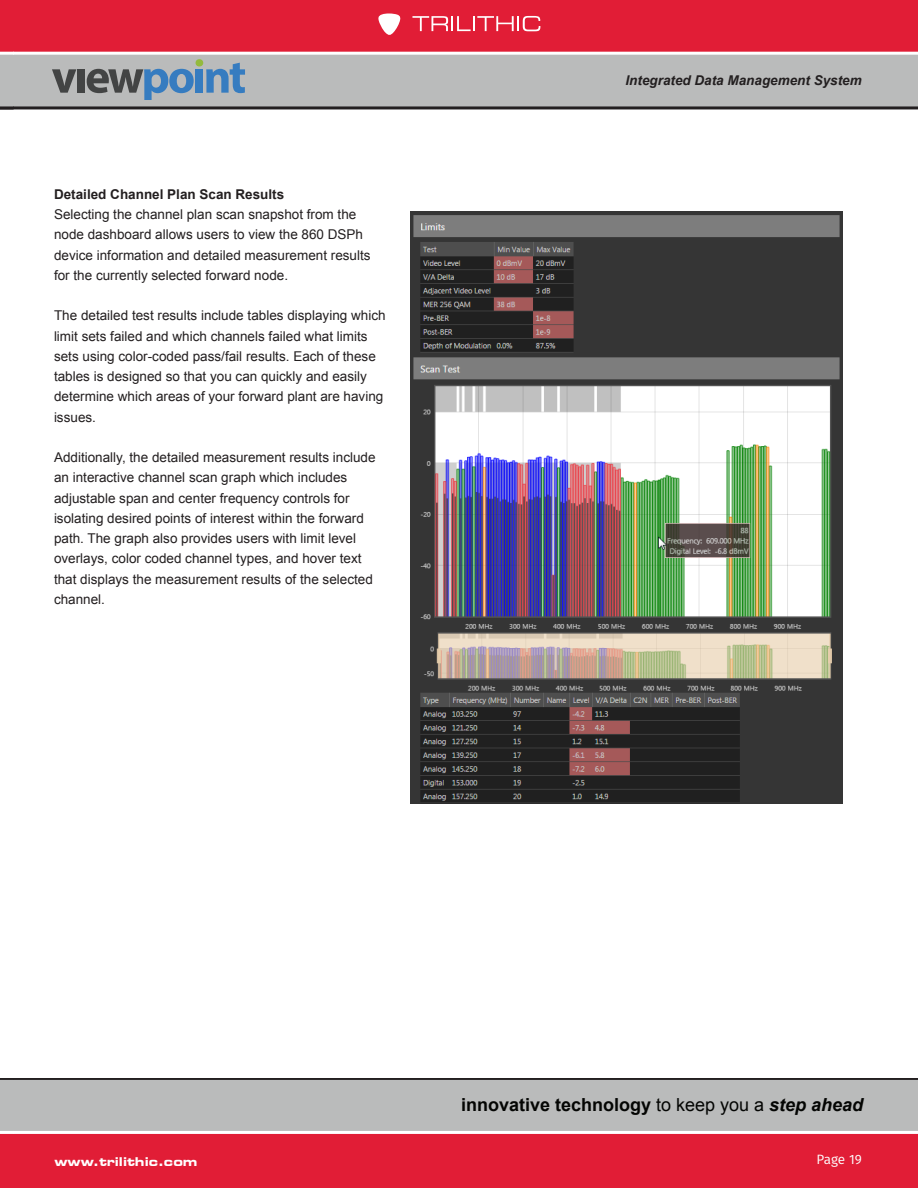
<style>
.page{position:relative;width:918px;height:1188px;background:#fff}
.page>*{position:absolute;margin:0;border:0;box-sizing:border-box;transform-origin:0 0}
.t1{font:700 18px "Arial";color:#040503}
.Body_Copy{font:13.5px/20.2px "Arial";color:#231f20}
.t2{font:italic 700 13.5px "Arial";color:#231f20}
.Body_Copy-2{font:700 13.5px "Arial";color:#231f20}
.t3{font:13.5px "Fira Sans";letter-spacing:-.01em;color:#fff}
.t4{font:700 expanded 12px "Square 721 BT";color:#fff}
.s1{font-weight:400}
.s2{font-style:italic}
</style>
<div class="page">
<div style="left:0;top:0;width:918px;height:54px;background:#e11d36"></div>
<div style="left:0;top:54px;width:918px;height:54px;background:#babbbb"></div>
<hr style="left:0;top:52px;width:918px;height:3px;background:#fff">
<hr style="left:0;top:106px;width:918px;height:3px;background:#231f20">
<svg style="left:412px;top:16px;width:128px;height:15px"></svg>
<svg style="left:378px;top:13px;width:23px;height:22px"></svg>
<svg style="left:0;top:54px;width:13px;height:1px"></svg>
<svg style="left:0;top:106px;width:13px;height:1px"></svg>
<div style="left:0;top:1132px;width:918px;height:56px;background:#e11d36"></div>
<div style="left:0;top:1078px;width:918px;height:54px;background:#babbbb"></div>
<hr style="left:0;top:1131px;width:918px;height:3px;background:#fff">
<hr style="left:0;top:1078px;width:918px;height:2px;background:#231f20">
<svg style="left:0;top:1133px;width:13px;height:1px"></svg>
<svg style="left:52px;top:69px;width:24px;height:24px"></svg>
<div style="left:77px;top:69px;width:8px;height:24px;background:#434444"></div>
<svg style="left:87px;top:69px;width:107px;height:30px"></svg>
<div style="left:196px;top:69px;width:7px;height:24px;background:#367cc0"></div>
<svg style="left:206px;top:63px;width:39px;height:30px"></svg>
<div style="left:196px;top:59px;width:7px;height:7px;background:#94ba3d;border-radius:50%"></div>
<img style="left:410px;top:212px;width:432px;height:591px">
<p class="Body_Copy-2" style="left:54px;top:185px;width:232px">Detailed Channel Plan Scan Results</p>
<p class="Body_Copy" style="left:54px;top:204px;width:318px">Selecting the channel plan scan snapshot from the node dashboard allows users to view the 860 DSPh device information and detailed measurement results for the currently selected forward node.</p>
<p class="Body_Copy" style="left:54px;top:305px;width:333px">The detailed test results include tables displaying which limit sets failed and which channels failed what limits sets using color-coded pass/fail results. Each of these tables is designed so that you can quickly and easily determine which areas of your forward plant are having issues.</p>
<p class="Body_Copy" style="left:54px;top:447px;width:323px">Additionally, the detailed measurement results include an interactive channel scan graph which includes adjustable span and center frequency controls for isolating desired points of interest within the forward path. The graph also provides users with limit level overlays, color coded channel types, and hover text that displays the measurement results of the selected channel.</p>
<p class="t2" style="left:626px;top:71px;width:238px">Integrated Data Management System</p>
<h1 class="t1" style="left:461px;top:1093px;width:404px">innovative technology <span class="s1">to keep you a</span> <span class="s2">step ahead</span></h1>
<p class="t4" style="left:54px;top:1155px;width:145px">www.trilithic.com</p>
<p class="t3" style="left:817px;top:1149px;width:47px">Page 19</p>
</div>
